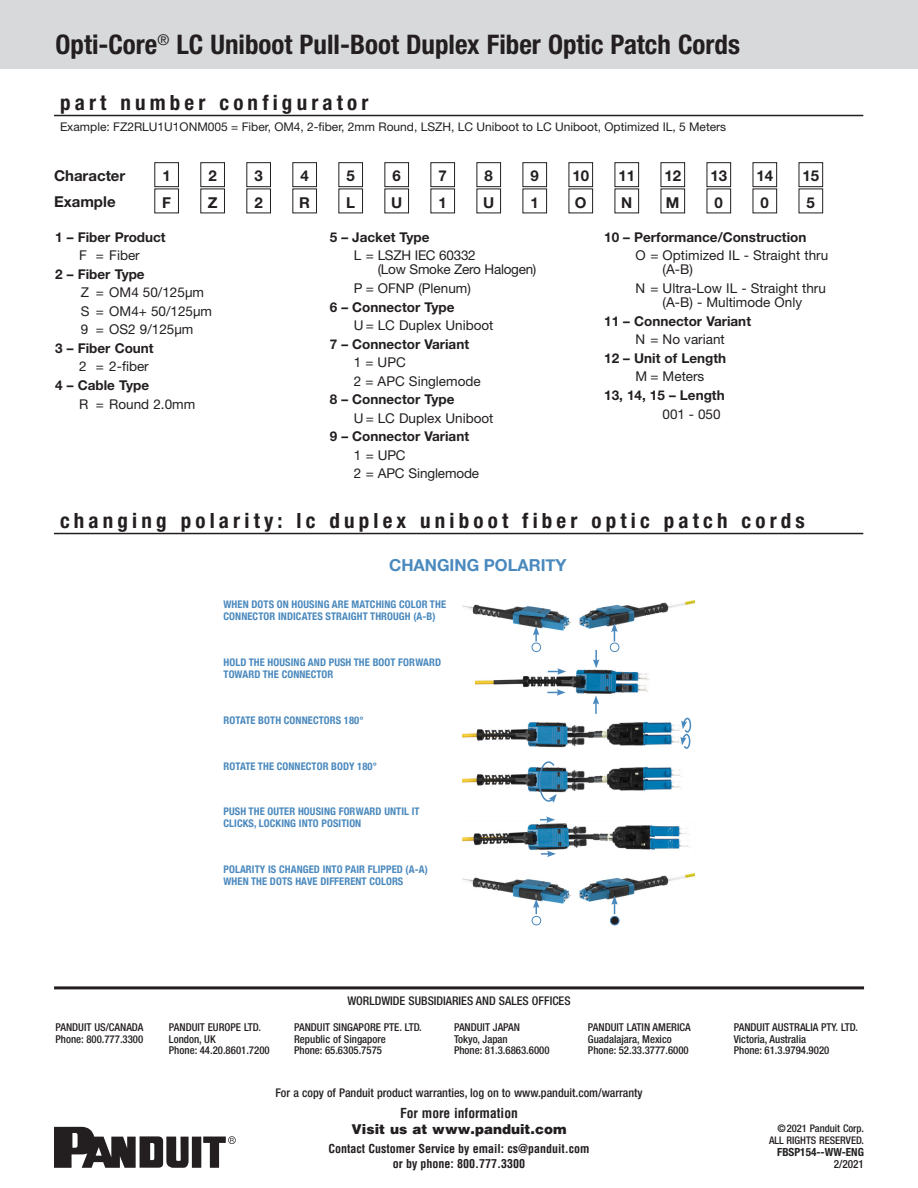
<style>
.page{position:relative;width:918px;height:1188px;background:#fff}
.page>*{position:absolute;margin:0;border:0;box-sizing:border-box;transform-origin:0 0}
.t1{font:700 condensed 27px "Helvetica Neue LT Std";color:#231f20}
.t2{font:700 condensed 21px "Helvetica Neue LT Std";letter-spacing:.2em;color:#231f20}
.t3{font:700 16.5px "Helvetica Neue";color:#4a89be}
.t4{font:700 15px/26.2px "Helvetica Neue LT Std";color:#231f20}
.t5{font:13.5px/18.6px "Helvetica Neue LT Std";color:#231f20}
.t6{font:700 13.5px "Helvetica Neue LT Std";color:#231f20}
.t7{font:13.5px/14.2px "Helvetica Neue LT Std";letter-spacing:-.02em;color:#231f20}
.t8{font:900 13.5px "Helvetica";color:#231f20}
.t9{font:700 condensed 13.5px "Helvetica";color:#231f20}
.t10{font:500 condensed 12px "Helvetica Neue LT Std";color:#231f20}
.t11{font:12px "Helvetica Neue LT Std";color:#231f20}
.t12{font:700 condensed 12px/15px "Helvetica";color:#231f20;text-align:center}
.t13{font:700 condensed 11.25px "Helvetica Neue LT Std";color:#231f20}
.t14{font:500 condensed 11.25px "Helvetica Neue LT Std";color:#231f20}
.t15{font:500 condensed 10.8px/11.6px "Helvetica Neue LT Std";color:#231f20}
.t16{font:700 condensed 10.5px/12px "Helvetica Neue";letter-spacing:.01em;color:#4a89be}
.t17{font:500 condensed 10.5px/12px "Helvetica Neue LT Std";color:#231f20;text-align:right}
</style>
<div class="page">
<div style="left:0;top:0;width:918px;height:68px;background:#d8d9db"></div>
<div style="left:154px;top:162px;width:25px;height:25px;border:1px solid #231f20"></div>
<div style="left:200px;top:162px;width:25px;height:25px;border:1px solid #231f20"></div>
<div style="left:246px;top:162px;width:25px;height:25px;border:1px solid #231f20"></div>
<div style="left:292px;top:162px;width:25px;height:25px;border:1px solid #231f20"></div>
<div style="left:338px;top:162px;width:25px;height:25px;border:1px solid #231f20"></div>
<div style="left:384px;top:162px;width:25px;height:25px;border:1px solid #231f20"></div>
<div style="left:799px;top:162px;width:24px;height:25px;border:1px solid #231f20"></div>
<hr style="left:54px;top:115px;width:809px;height:1px;background:#231f20">
<div style="left:430px;top:162px;width:25px;height:25px;border:1px solid #231f20"></div>
<div style="left:477px;top:162px;width:24px;height:25px;border:1px solid #231f20"></div>
<div style="left:523px;top:162px;width:24px;height:25px;border:1px solid #231f20"></div>
<div style="left:569px;top:162px;width:24px;height:25px;border:1px solid #231f20"></div>
<div style="left:615px;top:162px;width:24px;height:25px;border:1px solid #231f20"></div>
<div style="left:661px;top:162px;width:24px;height:25px;border:1px solid #231f20"></div>
<div style="left:707px;top:162px;width:24px;height:25px;border:1px solid #231f20"></div>
<div style="left:753px;top:162px;width:24px;height:25px;border:1px solid #231f20"></div>
<svg style="left:54px;top:1127px;width:182px;height:41px"></svg>
<hr style="left:54px;top:986px;width:810px;height:3px;background:#231f20">
<hr style="left:54px;top:533px;width:809px;height:1px;background:#231f20">
<img style="left:578px;top:873px;width:116px;height:29px">
<img style="left:462px;top:604px;width:109px;height:27px">
<img style="left:578px;top:600px;width:116px;height:29px">
<img style="left:475px;top:669px;width:174px;height:25px">
<img style="left:462px;top:721px;width:218px;height:27px">
<img style="left:462px;top:766px;width:220px;height:27px">
<img style="left:462px;top:823px;width:229px;height:32px">
<img style="left:462px;top:877px;width:109px;height:27px">
<div style="left:610px;top:916px;width:9px;height:9px;background:#231f20;border-radius:50%"></div>
<div style="left:610px;top:916px;width:9px;height:9px;border:1px solid #4a89be;border-radius:50%"></div>
<svg style="left:533px;top:899px;width:7px;height:15px"></svg>
<svg style="left:611px;top:891px;width:7px;height:23px"></svg>
<div style="left:532px;top:916px;width:9px;height:9px;border:1px solid #4a89be;border-radius:50%"></div>
<svg style="left:541px;top:851px;width:15px;height:6px"></svg>
<svg style="left:540px;top:816px;width:15px;height:7px"></svg>
<svg style="left:538px;top:761px;width:19px;height:42px"></svg>
<svg style="left:593px;top:695px;width:6px;height:19px"></svg>
<svg style="left:593px;top:650px;width:6px;height:18px"></svg>
<svg style="left:548px;top:668px;width:18px;height:7px"></svg>
<svg style="left:547px;top:689px;width:19px;height:7px"></svg>
<div style="left:610px;top:643px;width:9px;height:9px;border:1px solid #4a89be;border-radius:50%"></div>
<svg style="left:533px;top:626px;width:6px;height:15px"></svg>
<svg style="left:611px;top:623px;width:7px;height:18px"></svg>
<div style="left:532px;top:643px;width:9px;height:9px;border:1px solid #4a89be;border-radius:50%"></div>
<svg style="left:680px;top:717px;width:12px;height:32px"></svg>
<h1 class="t1" style="left:56px;top:28px;width:686px">Opti-Core<sup>®</sup> LC Uniboot Pull-Boot Duplex Fiber Optic Patch Cords</h1>
<h2 class="t2" style="left:60px;top:89px;width:310px">part number configurator</h2>
<p class="t11" style="left:60px;top:119px;width:668px">Example: FZ2RLU1U1ONM005 = Fiber, OM4, 2-fiber, 2mm Round, LSZH, LC Uniboot to LC Uniboot, Optimized IL, 5 Meters</p>
<h3 class="t4" style="left:439px;top:162px;width:10px">7<br>1</h3>
<h3 class="t4" style="left:483px;top:162px;width:13px">8<br>U</h3>
<h3 class="t4" style="left:531px;top:162px;width:10px">9<br>1</h3>
<h3 class="t4" style="left:572px;top:162px;width:18px">10<br>O</h3>
<h3 class="t4" style="left:618px;top:162px;width:18px">11<br>N</h3>
<h3 class="t4" style="left:664px;top:162px;width:18px">12<br>M</h3>
<h3 class="t4" style="left:710px;top:162px;width:18px">13<br>0</h3>
<h3 class="t4" style="left:756px;top:162px;width:18px">14<br>0</h3>
<h3 class="t4" style="left:54px;top:162px;width:73px">Character<br>Example</h3>
<h3 class="t4" style="left:162px;top:162px;width:10px">1</h3>
<h3 class="t4" style="left:208px;top:162px;width:10px">2</h3>
<h3 class="t4" style="left:254px;top:162px;width:10px">3</h3>
<h3 class="t4" style="left:301px;top:162px;width:10px">4</h3>
<h3 class="t4" style="left:347px;top:162px;width:10px">5</h3>
<h3 class="t4" style="left:393px;top:162px;width:10px">6</h3>
<h3 class="t4" style="left:802px;top:162px;width:18px">15</h3>
<h3 class="t4" style="left:162px;top:189px;width:10px">F</h3>
<h3 class="t4" style="left:208px;top:189px;width:11px">Z</h3>
<h3 class="t4" style="left:254px;top:189px;width:10px">2</h3>
<h3 class="t4" style="left:299px;top:189px;width:12px">R</h3>
<h3 class="t4" style="left:346px;top:189px;width:10px">L</h3>
<h3 class="t4" style="left:391px;top:189px;width:13px">U</h3>
<h3 class="t4" style="left:807px;top:189px;width:10px">5</h3>
<p class="t6" style="left:55px;top:228px;width:112px">1 – Fiber Product</p>
<p class="t5" style="left:79px;top:246px;width:62px">F = Fiber</p>
<p class="t6" style="left:55px;top:266px;width:91px">2 – Fiber Type</p>
<p class="t5" style="left:81px;top:283px;width:133px">Z = OM4 50/125µm<br>S = OM4+ 50/125μm<br>9 = OS2 9/125μm</p>
<p class="t6" style="left:55px;top:340px;width:100px">3 – Fiber Count</p>
<p class="t5" style="left:79px;top:357px;width:71px">2 = 2-fiber</p>
<p class="t6" style="left:55px;top:377px;width:95px">4 – Cable Type</p>
<p class="t5" style="left:79px;top:394px;width:117px">R = Round 2.0mm</p>
<p class="t6" style="left:330px;top:228px;width:101px">5 – Jacket Type</p>
<p class="t7" style="left:378px;top:248px;width:160px;text-indent:-24px">L = LSZH IEC 60332<br>(Low Smoke Zero Halogen)</p>
<p class="t5" style="left:354px;top:279px;width:119px">P = OFNP (Plenum)</p>
<p class="t6" style="left:330px;top:298px;width:126px">6 – Connector Type</p>
<p class="t5" style="left:354px;top:316px;width:141px">U = LC Duplex Uniboot</p>
<p class="t6" style="left:330px;top:335px;width:141px">7 – Connector Variant</p>
<p class="t5" style="left:354px;top:353px;width:129px">1 = UPC<br>2 = APC Singlemode</p>
<p class="t6" style="left:330px;top:391px;width:126px">8 – Connector Type</p>
<p class="t5" style="left:354px;top:409px;width:141px">U = LC Duplex Uniboot</p>
<p class="t6" style="left:330px;top:428px;width:141px">9 – Connector Variant</p>
<p class="t5" style="left:354px;top:446px;width:127px">1 = UPC<br>2 = APC Singlemode</p>
<p class="t6" style="left:604px;top:228px;width:204px">10 – Performance/Construction</p>
<p class="t5" style="left:663px;top:248px;width:167px;line-height:14.2px;text-indent:-27px">O = Optimized IL - Straight thru (A-B)</p>
<p class="t5" style="left:636px;top:281px;width:192px;line-height:14.2px;text-align:center">N = Ultra-Low IL - Straight thru (A-B) - Multimode Only</p>
<p class="t6" style="left:604px;top:313px;width:148px">11 – Connector Variant</p>
<p class="t5" style="left:636px;top:330px;width:91px">N = No variant</p>
<p class="t6" style="left:604px;top:350px;width:124px">12 – Unit of Length</p>
<p class="t5" style="left:636px;top:367px;width:70px">M = Meters</p>
<p class="t6" style="left:604px;top:387px;width:122px">13, 14, 15 – Length</p>
<p class="t5" style="left:663px;top:404px;width:59px">001 - 050</p>
<h2 class="t2" style="left:60px;top:507px;width:746px">changing polarity: lc duplex uniboot fiber optic patch cords</h2>
<h3 class="t3" style="left:389px;top:552px;width:179px">CHANGING POLARITY</h3>
<p class="t16" style="left:224px;top:598px;width:224px">WHEN DOTS ON HOUSING ARE MATCHING COLOR THE<br>CONNECTOR INDICATES STRAIGHT THROUGH (A-B)</p>
<p class="t16" style="left:224px;top:656px;width:219px">HOLD THE HOUSING AND PUSH THE BOOT FORWARD<br>TOWARD THE CONNECTOR</p>
<p class="t16" style="left:224px;top:713px;width:142px">ROTATE BOTH CONNECTORS 180°</p>
<p class="t16" style="left:224px;top:759px;width:155px">ROTATE THE CONNECTOR BODY 180°</p>
<p class="t16" style="left:224px;top:805px;width:198px">PUSH THE OUTER HOUSING FORWARD UNTIL IT<br>CLICKS, LOCKING INTO POSITION</p>
<p class="t16" style="left:224px;top:863px;width:206px">POLARITY IS CHANGED INTO PAIR FLIPPED (A-A)<br>WHEN THE DOTS HAVE DIFFERENT COLORS</p>
<p class="t10" style="left:347px;top:994px;width:225px">WORLDWIDE SUBSIDIARIES AND SALES OFFICES</p>
<p class="t15" style="left:588px;top:1021px;width:104px">PANDUIT LATIN AMERICA<br>Guadalajara, Mexico<br>Phone: 52.33.3777.6000</p>
<p class="t10" style="left:275px;top:1085px;width:369px">For a copy of Panduit product warranties, log on to www.panduit.com/warranty</p>
<p class="t9" style="left:400px;top:1104px;width:119px">For more information</p>
<p class="t8" style="left:351px;top:1121px;width:217px">Visit us at www.panduit.com</p>
<p class="t12" style="left:328px;top:1141px;width:263px">Contact Customer Service by email: cs@panduit.com or by phone: 800.777.3300</p>
<p class="t15" style="left:294px;top:1021px;width:129px">PANDUIT SINGAPORE PTE. LTD.<br>Republic of Singapore<br>Phone: 65.6305.7575</p>
<p class="t15" style="left:734px;top:1021px;width:126px">PANDUIT AUSTRALIA PTY. LTD.<br>Victoria, Australia<br>Phone: 61.3.9794.9020</p>
<p class="t15" style="left:56px;top:1021px;width:90px">PANDUIT US/CANADA<br>Phone: 800.777.3300</p>
<p class="t15" style="left:169px;top:1021px;width:102px">PANDUIT EUROPE LTD.<br>London, UK<br>Phone: 44.20.8601.7200</p>
<p class="t15" style="left:454px;top:1021px;width:97px">PANDUIT JAPAN<br>Tokyo, Japan<br>Phone: 81.3.6863.6000</p>
<p class="t17" style="left:769px;top:1122px;width:96px">©2021 Panduit Corp.<br>ALL RIGHTS RESERVED.</p>
<p class="t13" style="left:777px;top:1145px;width:88px">FBSP154--WW-ENG</p>
<p class="t14" style="left:834px;top:1157px;width:32px">2/2021</p>
</div>
